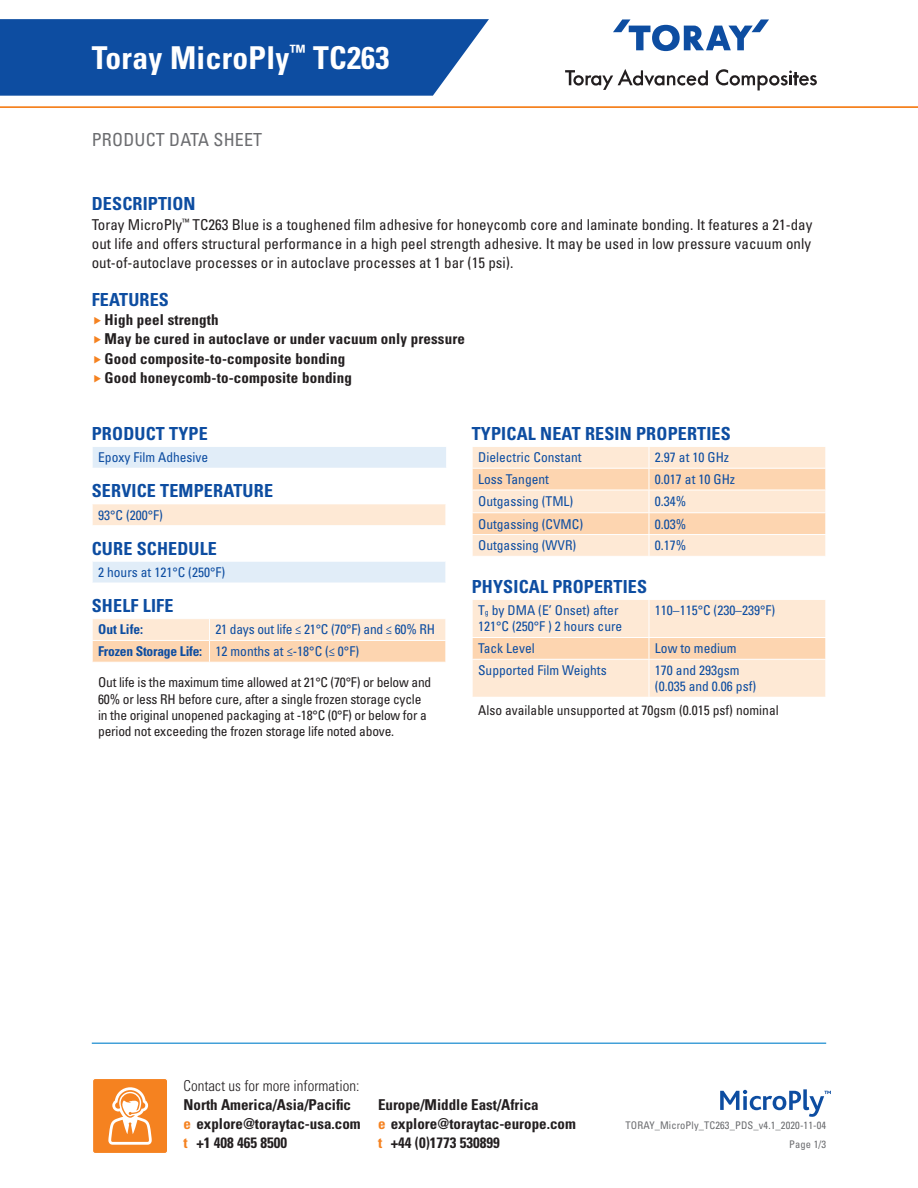
<style>
.page{position:relative;width:918px;height:1188px;background:#fff}
.page>*{position:absolute;margin:0;border:0;box-sizing:border-box;transform-origin:0 0}
.t1{font:700 condensed 31.5px "Univers LT Std";letter-spacing:.01em;color:#fff}
.t2{font:700 condensed 18px "Univers LT Std";letter-spacing:.01em;color:#0d4da1}
.t3{font:condensed 18px "Univers LT Std";letter-spacing:.01em;color:#6c6d70}
.t4{font:700 condensed 15px/19.2px "Univers LT Std";letter-spacing:.01em;color:#231f20}
.Body_text{font:condensed 15px/19.2px "Univers LT Std";color:#231f20;text-align:justify}
.t5{font:300 condensed 15px "Univers LT Std";color:#231f20}
.Cell_row{font:condensed 13.5px/16.2px "Univers LT Std";color:#0d4da1}
.Cell_row-2{font:condensed 13.5px/16.2px "Univers LT Std";letter-spacing:-.015em;color:#231f20}
.Cell_row-3{font:700 condensed 13.5px "Univers LT Std";letter-spacing:-.015em;color:#0d4da1}
.t6{font:condensed 10.5px "Univers LT Std";letter-spacing:.01em;color:#6c6d70}
.s1{font-size:7.8px}
.s2{color:#f58220}
</style>
<div class="page">
<div style="left:92px;top:446px;width:355px;height:22px;background:#e1edf8"></div>
<hr style="left:92px;top:446px;width:355px;height:1px;background:#fff">
<svg style="left:92px;top:447px;width:1px;height:21px"></svg>
<svg style="left:446px;top:447px;width:1px;height:21px"></svg>
<div style="left:92px;top:504px;width:354px;height:22px;background:#fee9d5"></div>
<svg style="left:92px;top:504px;width:1px;height:21px"></svg>
<svg style="left:445px;top:504px;width:1px;height:21px"></svg>
<hr style="left:92px;top:525px;width:354px;height:1px;background:#fff">
<div style="left:92px;top:561px;width:354px;height:22px;background:#e1edf8"></div>
<hr style="left:92px;top:561px;width:354px;height:1px;background:#fff">
<svg style="left:92px;top:562px;width:1px;height:21px"></svg>
<svg style="left:445px;top:562px;width:1px;height:21px"></svg>
<svg style="left:92px;top:619px;width:354px;height:43px;background:#fde0c5"></svg>
<svg style="left:472px;top:447px;width:354px;height:109px;background:#fde2c9"></svg>
<svg style="left:472px;top:600px;width:354px;height:97px;background:#fde5ce"></svg>
<hr style="left:92px;top:1042px;width:734px;height:2px;background:#42a0d8">
<svg style="left:0;top:19px;width:489px;height:77px;background:#1b57a6"></svg>
<hr style="left:0;top:106px;width:918px;height:2px;background:#f58220">
<svg style="left:93px;top:1079px;width:74px;height:74px;background:#f69746"></svg>
<svg style="left:613px;top:19px;width:156px;height:32px"></svg>
<svg style="left:565px;top:69px;width:143px;height:21px"></svg>
<svg style="left:716px;top:69px;width:101px;height:21px"></svg>
<svg style="left:720px;top:1089px;width:111px;height:28px"></svg>
<h1 class="t1" style="left:92px;top:38px;width:299px">Toray MicroPly<sup>™</sup> TC263</h1>
<h2 class="t3" style="left:92px;top:128px;width:172px">PRODUCT DATA SHEET</h2>
<h1 class="t2" style="left:92px;top:193px;width:105px">DESCRIPTION</h1>
<p class="Body_text" style="left:92px;top:214px;width:722px">Toray MicroPly<sup>™</sup> TC263 Blue is a toughened film adhesive for honeycomb core and laminate bonding. It features a 21-day out life and offers structural performance in a high peel strength adhesive. It may be used in low pressure vacuum only out-of-autoclave processes or in autoclave processes at 1 bar (15 psi).</p>
<h1 class="t2" style="left:92px;top:289px;width:79px">FEATURES</h1>
<p class="t4" style="left:105px;top:310px;width:116px">High peel strength</p>
<p class="t4" style="left:105px;top:329px;width:362px">May be cured in autoclave or under vacuum only pressure</p>
<p class="t4" style="left:105px;top:349px;width:242px">Good composite-to-composite bonding</p>
<p class="t4" style="left:105px;top:368px;width:249px">Good honeycomb-to-composite bonding</p>
<h1 class="t2" style="left:92px;top:423px;width:118px">PRODUCT TYPE</h1>
<p class="Cell_row" style="left:98px;top:449px;width:112px">Epoxy Film Adhesive</p>
<h1 class="t2" style="left:92px;top:480px;width:183px">SERVICE TEMPERATURE</h1>
<p class="Cell_row" style="left:98px;top:507px;width:66px">93°C (200°F)</p>
<h1 class="t2" style="left:92px;top:537px;width:127px">CURE SCHEDULE</h1>
<p class="Cell_row" style="left:98px;top:564px;width:128px">2 hours at 121°C (250°F)</p>
<h1 class="t2" style="left:92px;top:595px;width:83px">SHELF LIFE</h1>
<p class="Cell_row-3" style="left:98px;top:621px;width:46px">Out Life:</p>
<p class="Cell_row" style="left:216px;top:621px;width:221px">21 days out life ≤ 21°C (70°F) and ≤ 60% RH</p>
<p class="Cell_row-3" style="left:98px;top:643px;width:106px">Frozen Storage Life:</p>
<p class="Cell_row" style="left:216px;top:643px;width:145px">12 months at ≤-18°C (≤ 0°F)</p>
<p class="Cell_row-2" style="left:98px;top:674px;width:335px">Out life is the maximum time allowed at 21°C (70°F) or below and 60% or less RH before cure, after a single frozen storage cycle in the original unopened packaging at -18°C (0°F) or below for a period not exceeding the frozen storage life noted above.</p>
<h1 class="t2" style="left:472px;top:423px;width:261px">TYPICAL NEAT RESIN PROPERTIES</h1>
<p class="Cell_row" style="left:478px;top:449px;width:105px">Dielectric Constant</p>
<p class="Cell_row" style="left:655px;top:449px;width:76px">2.97 at 10 GHz</p>
<p class="Cell_row" style="left:478px;top:471px;width:72px">Loss Tangent</p>
<p class="Cell_row" style="left:655px;top:471px;width:82px">0.017 at 10 GHz</p>
<p class="Cell_row" style="left:478px;top:493px;width:97px">Outgassing (TML)</p>
<p class="Cell_row" style="left:655px;top:493px;width:33px">0.34%</p>
<p class="Cell_row" style="left:478px;top:515px;width:107px">Outgassing (CVMC)</p>
<p class="Cell_row" style="left:655px;top:515px;width:33px">0.03%</p>
<p class="Cell_row" style="left:478px;top:537px;width:100px">Outgassing (WVR)</p>
<p class="Cell_row" style="left:655px;top:537px;width:33px">0.17%</p>
<h1 class="t2" style="left:472px;top:576px;width:177px">PHYSICAL PROPERTIES</h1>
<p class="Cell_row" style="left:478px;top:602px;width:146px">T<span class="s1">g</span> by DMA (E’ Onset) after<br>121°C (250°F ) 2 hours cure</p>
<p class="Cell_row" style="left:655px;top:602px;width:122px">110–115°C (230–239°F)</p>
<p class="Cell_row" style="left:478px;top:640px;width:58px">Tack Level</p>
<p class="Cell_row" style="left:655px;top:640px;width:83px">Low to medium</p>
<p class="Cell_row" style="left:478px;top:662px;width:130px">Supported Film Weights</p>
<p class="Cell_row" style="left:655px;top:662px;width:103px">170 and 293gsm (0.035 and 0.06 psf)</p>
<p class="Cell_row-2" style="left:478px;top:702px;width:302px">Also available unsupported at 70gsm (0.015 psf) nominal</p>
<p class="t5" style="left:184px;top:1076px;width:177px">Contact us for more information:</p>
<p class="t4" style="left:184px;top:1095px;width:179px">North America/Asia/Pacific <span class="s2">e</span> explore@toraytac-usa.com <span class="s2">t</span> +1 408 465 8500</p>
<p class="t4" style="left:378px;top:1095px;width:199px">Europe/Middle East/Africa<br><span class="s2">e</span> explore@toraytac-europe.com <span class="s2">t</span> +44 (0)1773 530899</p>
<p class="t6" style="left:626px;top:1119px;width:202px">TORAY_MicroPly_TC263_PDS_v4.1_2020-11-04</p>
<p class="t6" style="left:789px;top:1138px;width:38px">Page 1/3</p>
</div>
